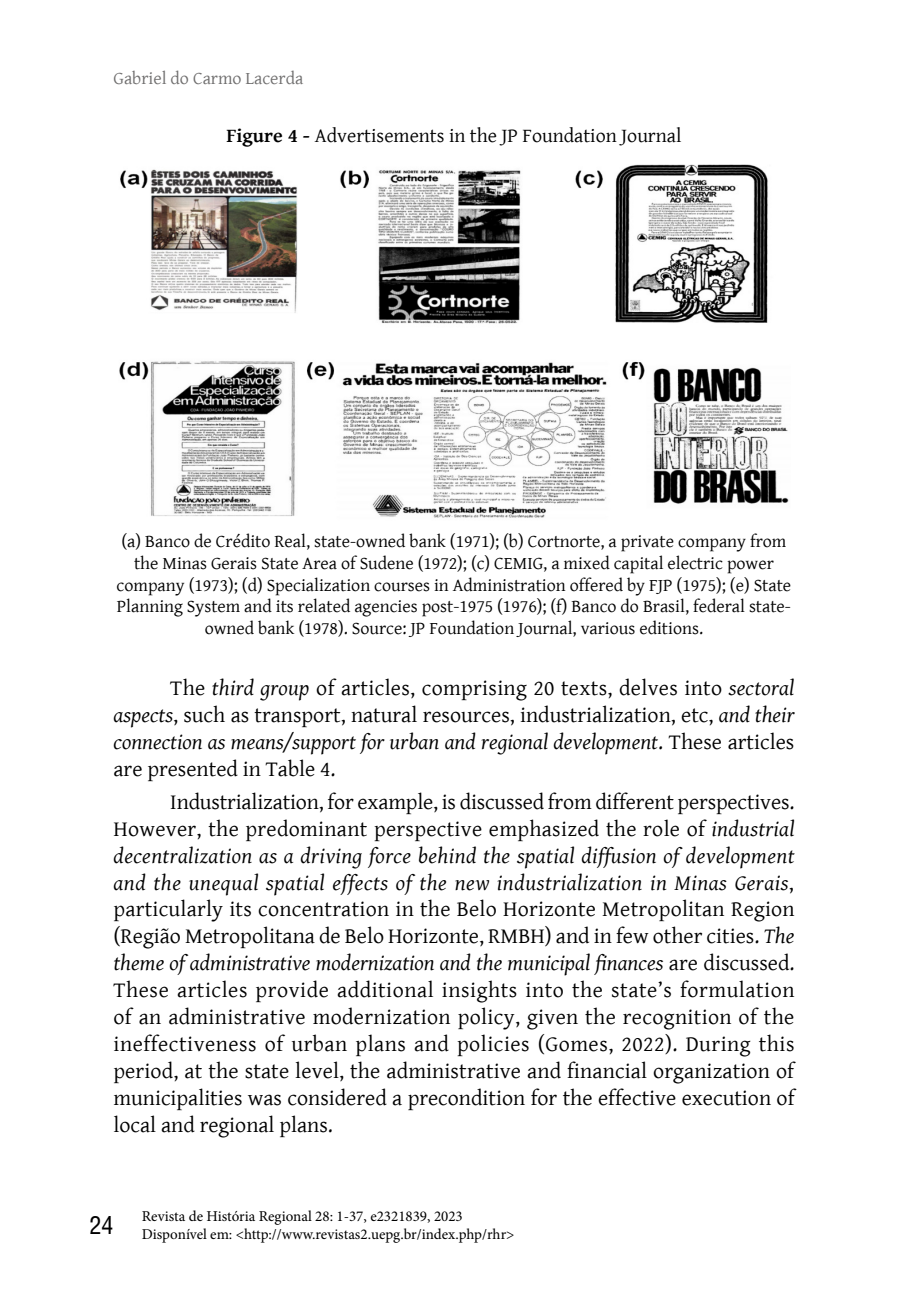
<style>
.page{position:relative;width:908px;height:1304px;background:#fff}
.page>*{position:absolute;margin:0;border:0;box-sizing:border-box;transform-origin:0 0}
.t1{font:condensed 24px "Helvetica";color:#000}
.t2{font:22px/27px "Gentium Basic";color:#000;text-align:justify}
.t3{font:20px "Gentium Basic";color:#000}
.t4{font:18px/21.6px "Gentium Basic";color:#000;text-align:center}
.t5{font:18px "Gentium Basic";color:#706f6f}
.t6{font:15px/18px "Minion Pro";color:#000}
.s1{font-weight:700}
.s2{font-style:italic}
</style>
<div class="page">
<img style="left:119px;top:165px;width:670px;height:353px">
<p class="t5" style="left:113px;top:65px;width:191px">Gabriel do Carmo Lacerda</p>
<p class="t3" style="left:226px;top:121px;width:456px"><span class="s1">Figure 4 -</span> Advertisements in the JP Foundation Journal</p>
<p class="t4" style="left:117px;top:530px;width:675px">(a) Banco de Crédito Real, state-owned bank (1971); (b) Cortnorte, a private company from the Minas Gerais State Area of Sudene (1972); (c) CEMIG, a mixed capital electric power company (1973); (d) Specialization courses in Administration offered by FJP (1975); (e) State Planning System and its related agencies post-1975 (1976); (f) Banco do Brasil, federal state&shy;owned bank (1978). Source: JP Foundation Journal, various editions.</p>
<p class="t2" style="left:113px;top:674px;width:682px;text-indent:57px">The <span class="s2">third group</span> of articles, comprising 20 texts, delves into <span class="s2">sectoral aspects</span>, such as transport, natural resources, industrialization, etc, <span class="s2">and their connection as means/support for urban and regional development</span>. These articles are presented in Table 4.</p>
<p class="t2" style="left:113px;top:787px;width:682px;text-indent:57px">Industrialization, for example, is discussed from different perspectives.<br>However, the predominant perspective emphasized the role of <span class="s2">industrial decentralization as a driving force behind the spatial diffusion of development and the unequal spatial effects of the new industrialization in Minas Gerais</span>, particularly its concentration in the Belo Horizonte Metropolitan Region (Região Metropolitana de Belo Horizonte, RMBH) and in few other cities. <span class="s2">The theme of administrative modernization and the municipal finances</span> are discussed.<br>These articles provide additional insights into the state’s formulation of an administrative modernization policy, given the recognition of the ineffectiveness of urban plans and policies (Gomes, 2022). During this period, at the state level, the administrative and financial organization of municipalities was considered a precondition for the effective execution of local and regional plans.</p>
<p class="t1" style="left:89px;top:1209px;width:25px">24</p>
<p class="t6" style="left:142px;top:1207px;width:374px">Revista de História Regional 28: 1-37, e2321839, 2023<br>Disponível em: &lt;http://www.revistas2.uepg.br/index.php/rhr&gt;</p>
</div>
